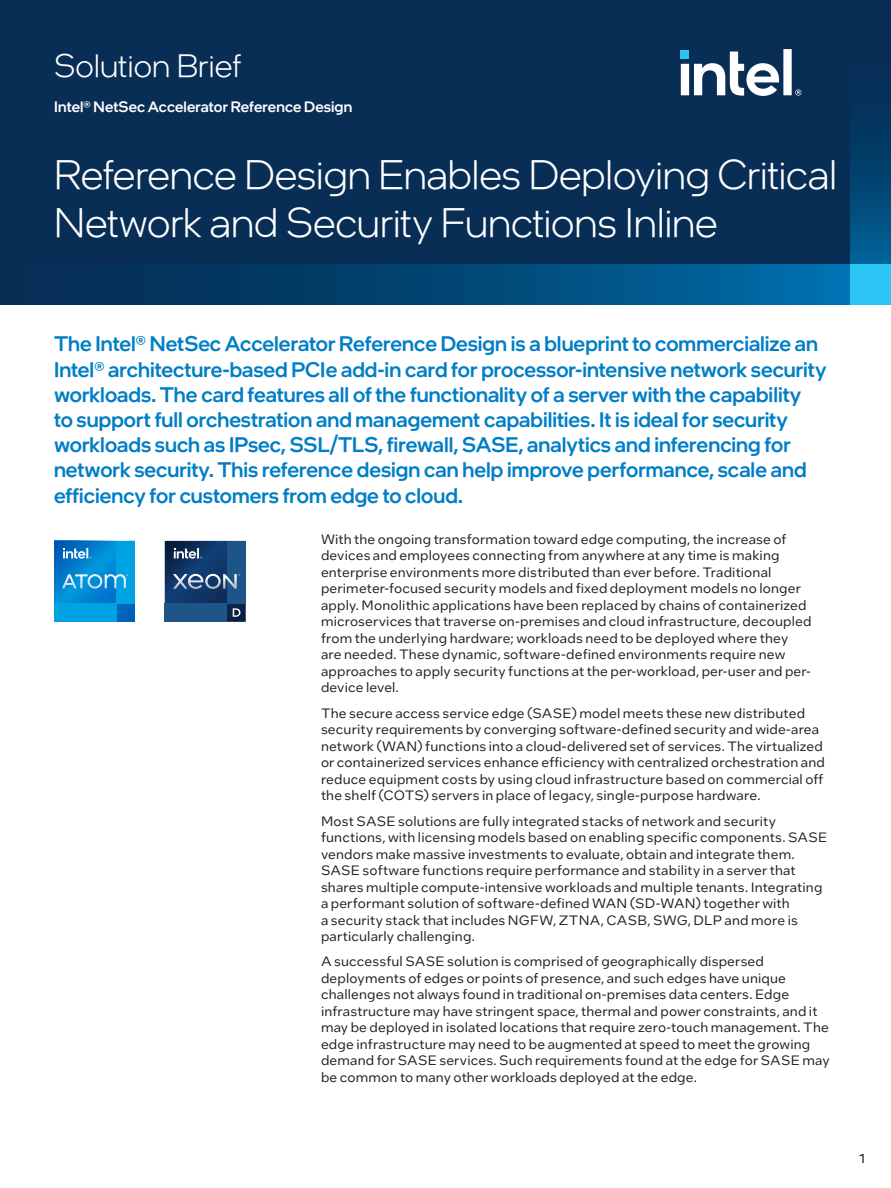
<style>
.page{position:relative;width:891px;height:1188px;background:#fff}
.page>*{position:absolute;margin:0;border:0;box-sizing:border-box;transform-origin:0 0}
.t1{font:300 42px/48px "Intel One Display";letter-spacing:-.005em;color:#fff}
.t2{font:300 33px "Intel One Display";color:#fff}
.t3{font:500 21px/25.2px "Intel One Display";color:#007ec5}
.t4{font:500 15px "Intel One Display";letter-spacing:.005em;color:#fff}
.t5{font:13.5px/16.5px "Intel One Text";letter-spacing:.015em;color:#231f20}
.t6{font:13.5px "Intel Clear";color:#231f20}
</style>
<div class="page">
<div style="left:0;top:0;width:891px;height:305px;background:#082e56"></div>
<div style="left:0;top:264px;width:891px;height:41px;background:linear-gradient(to right,#052549,#006fab)"></div>
<svg style="left:850px;top:134px;width:41px;height:130px"></svg>
<svg style="left:681px;top:49px;width:120px;height:47px"></svg>
<div style="left:850px;top:264px;width:41px;height:41px;background:#2bc4f3"></div>
<svg style="left:165px;top:541px;width:81px;height:81px;background:#254d7a"></svg>
<svg style="left:54px;top:541px;width:81px;height:81px;background:#0f93d6"></svg>
<h2 class="t2" style="left:54px;top:45px;width:189px">Solution Brief</h2>
<p class="t4" style="left:54px;top:98px;width:300px">Intel® NetSec Accelerator Reference Design</p>
<h1 class="t1" style="left:54px;top:150px;width:784px">Reference Design Enables Deploying Critical<br>Network and Security Functions Inline</h1>
<p class="t3" style="left:54px;top:331px;width:774px">The Intel® NetSec Accelerator Reference Design is a blueprint to commercialize an Intel® architecture-based PCIe add-in card for processor-intensive network security workloads. The card features all of the functionality of a server with the capability<br>to support full orchestration and management capabilities. It is ideal for security workloads such as IPsec, SSL/TLS, firewall, SASE, analytics and inferencing for network security. This reference design can help improve performance, scale and efficiency for customers from edge to cloud.</p>
<p class="t5" style="left:321px;top:530px;width:492px">With the ongoing transformation toward edge computing, the increase of devices and employees connecting from anywhere at any time is making enterprise environments more distributed than ever before. Traditional perimeter-focused security models and fixed deployment models no longer apply. Monolithic applications have been replaced by chains of containerized microservices that traverse on-premises and cloud infrastructure, decoupled from the underlying hardware; workloads need to be deployed where they are needed. These dynamic, software-defined environments require new approaches to apply security functions at the per-workload, per-user and per&shy;device level.</p>
<p class="t5" style="left:321px;top:704px;width:505px">The secure access service edge (SASE) model meets these new distributed security requirements by converging software-defined security and wide-area network (WAN) functions into a cloud-delivered set of services. The virtualized or containerized services enhance efficiency with centralized orchestration and reduce equipment costs by using cloud infrastructure based on commercial off the shelf (COTS) servers in place of legacy, single-purpose hardware.</p>
<p class="t5" style="left:321px;top:812px;width:508px">Most SASE solutions are fully integrated stacks of network and security functions, with licensing models based on enabling specific components. SASE vendors make massive investments to evaluate, obtain and integrate them.<br>SASE software functions require performance and stability in a server that shares multiple compute-intensive workloads and multiple tenants. Integrating a performant solution of software-defined WAN (SD-WAN) together with<br>a security stack that includes NGFW, ZTNA, CASB, SWG, DLP and more is particularly challenging.</p>
<p class="t5" style="left:321px;top:953px;width:510px">A successful SASE solution is comprised of geographically dispersed deployments of edges or points of presence, and such edges have unique challenges not always found in traditional on-premises data centers. Edge infrastructure may have stringent space, thermal and power constraints, and it may be deployed in isolated locations that require zero-touch management. The edge infrastructure may need to be augmented at speed to meet the growing demand for SASE services. Such requirements found at the edge for SASE may be common to many other workloads deployed at the edge.</p>
<p class="t6" style="left:858px;top:1149px;width:10px">1</p>
</div>
